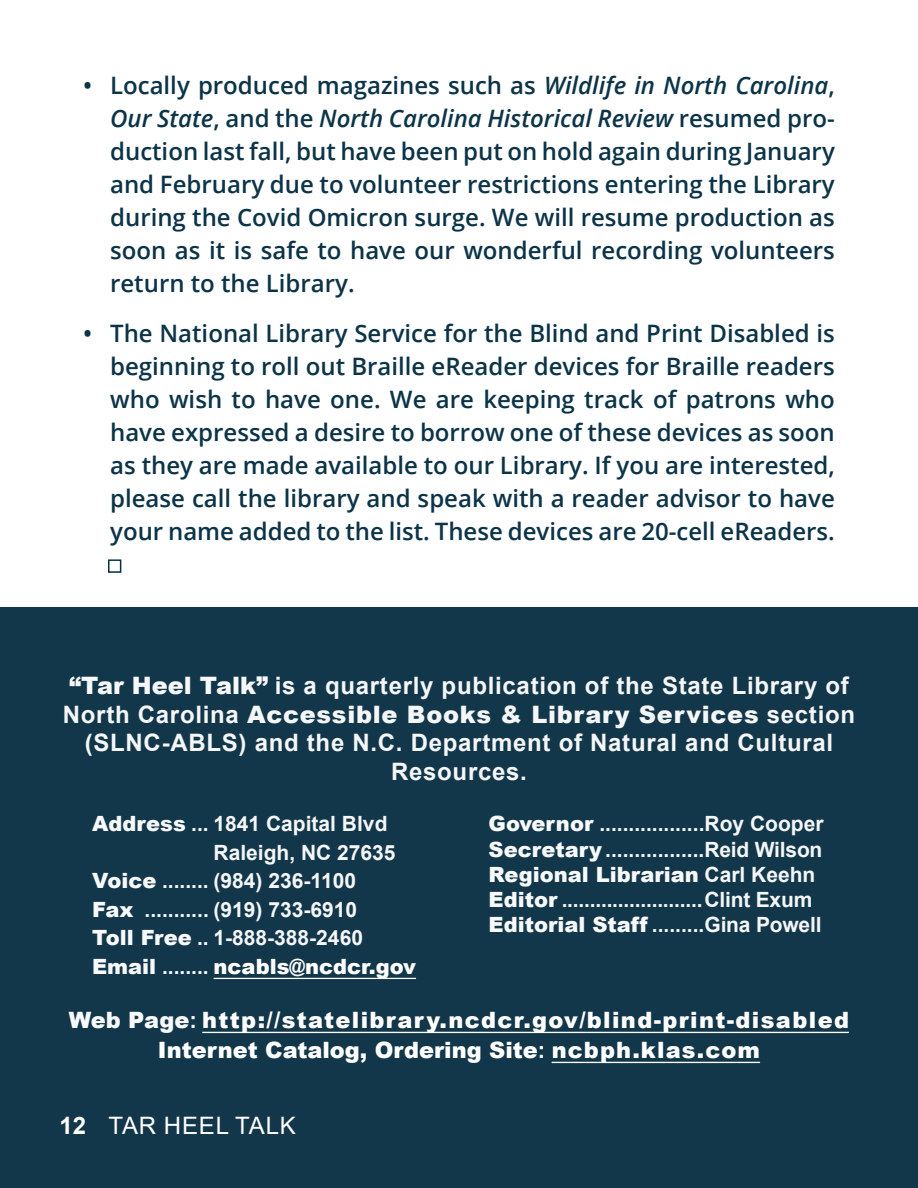
<style>
.page{position:relative;width:918px;height:1188px;background:#fff}
.page>*{position:absolute;margin:0;border:0;box-sizing:border-box;transform-origin:0 0}
.t1{font:600 24px/33px "Open Sans";color:#0c3448;text-align:justify}
.t2{font:700 24px/28.8px "Arial";letter-spacing:.03em;color:#f4f6f7;text-align:center}
.t3{font:24px "Arial";letter-spacing:.035em;color:#fff}
.t4{font:900 22.5px/30px "Arial";letter-spacing:.05em;color:#fff;text-align:center}
.t5{font:700 21px/25.2px "Arial";color:#f4f6f7}
.t6{font:900 21px "Arial";color:#fff}
.s1{font-style:italic}
.s2{font-weight:900;color:#f6f8f9}
.s3{font-weight:900}
.s4{font-weight:900;color:#f7f9fa}
.s5{color:#f7f9fa}
.s6{font-weight:700;color:#f4f6f7}
.s7{font-weight:700}
</style>
<div class="page">
<div style="left:0;top:608px;width:918px;height:580px;background:#13374a"></div>
<hr style="left:202px;top:1032px;width:385px;height:1px;background:#fff">
<hr style="left:587px;top:1032px;width:262px;height:1px;background:#fff">
<hr style="left:552px;top:1062px;width:208px;height:1px;background:#fff">
<hr style="left:214px;top:978px;width:202px;height:1px;background:#fff">
<div style="left:108px;top:559px;width:13px;height:14px;border:2px solid #093044"></div>
<p class="t1" style="left:110px;top:68px;width:726px;text-indent:-27px">• Locally produced magazines such as <span class="s1">Wildlife in North Carolina</span>, <span class="s1">Our State</span>, and the <span class="s1">North Carolina Historical Review</span> resumed pro&shy;duction last fall, but have been put on hold again during January and February due to volunteer restrictions entering the Library during the Covid Omicron surge. We will resume production as soon as it is safe to have our wonderful recording volunteers return to the Library.</p>
<p class="t1" style="left:110px;top:316px;width:726px;text-indent:-27px">• The National Library Service for the Blind and Print Disabled is beginning to roll out Braille eReader devices for Braille readers who wish to have one. We are keeping track of patrons who have expressed a desire to borrow one of these devices as soon as they are made available to our Library. If you are interested, please call the library and speak with a reader advisor to have your name added to the list. These devices are 20-cell eReaders.</p>
<p class="t2" style="left:63px;top:671px;width:794px"><span class="s2">“Tar Heel Talk”</span> is a quarterly publication of the State Library of North Carolina <span class="s3">Accessible Books &amp; Library Services</span> section (SLNC-ABLS) and the N.C. Department of Natural and Cultural Resources.</p>
<p class="t5" style="left:92px;top:812px;width:297px"><span class="s4">Address</span> ... 1841 Capital Blvd</p>
<p class="t5" style="left:214px;top:840px;width:184px">Raleigh, NC 27635</p>
<p class="t5" style="left:92px;top:869px;width:265px"><span class="s4">Voice</span> ........ (984) 236-1100</p>
<p class="t5" style="left:92px;top:897px;width:267px"><span class="s4">Fax</span> ........... (919) 733-6910</p>
<p class="t5" style="left:92px;top:926px;width:272px"><span class="s4">Toll Free</span> .. 1-888-388-2460</p>
<p class="t6" style="left:92px;top:951px;width:325px"><span class="s5">Email</span> <span class="s6">........</span> ncabls@ncdcr.gov</p>
<p class="t5" style="left:489px;top:812px;width:337px"><span class="s4">Governor</span> ..................Roy Cooper <span class="s4">Secretary</span>.................Reid Wilson <span class="s4">Regional Librarian</span> Carl Keehn <span class="s4">Editor</span> .........................Clint Exum <span class="s4">Editorial Staff</span> .........Gina Powell</p>
<p class="t4" style="left:69px;top:1004px;width:782px"><span class="s5">Web Page</span><span class="s6">:</span> http://statelibrary.ncdcr.gov/blind-print-disabled<br>Internet Catalog, Ordering Site<span class="s7">:</span> ncbph.klas.com</p>
<p class="t3" style="left:60px;top:1109px;width:238px"><span class="s7">12</span> TAR HEEL TALK</p>
</div>
